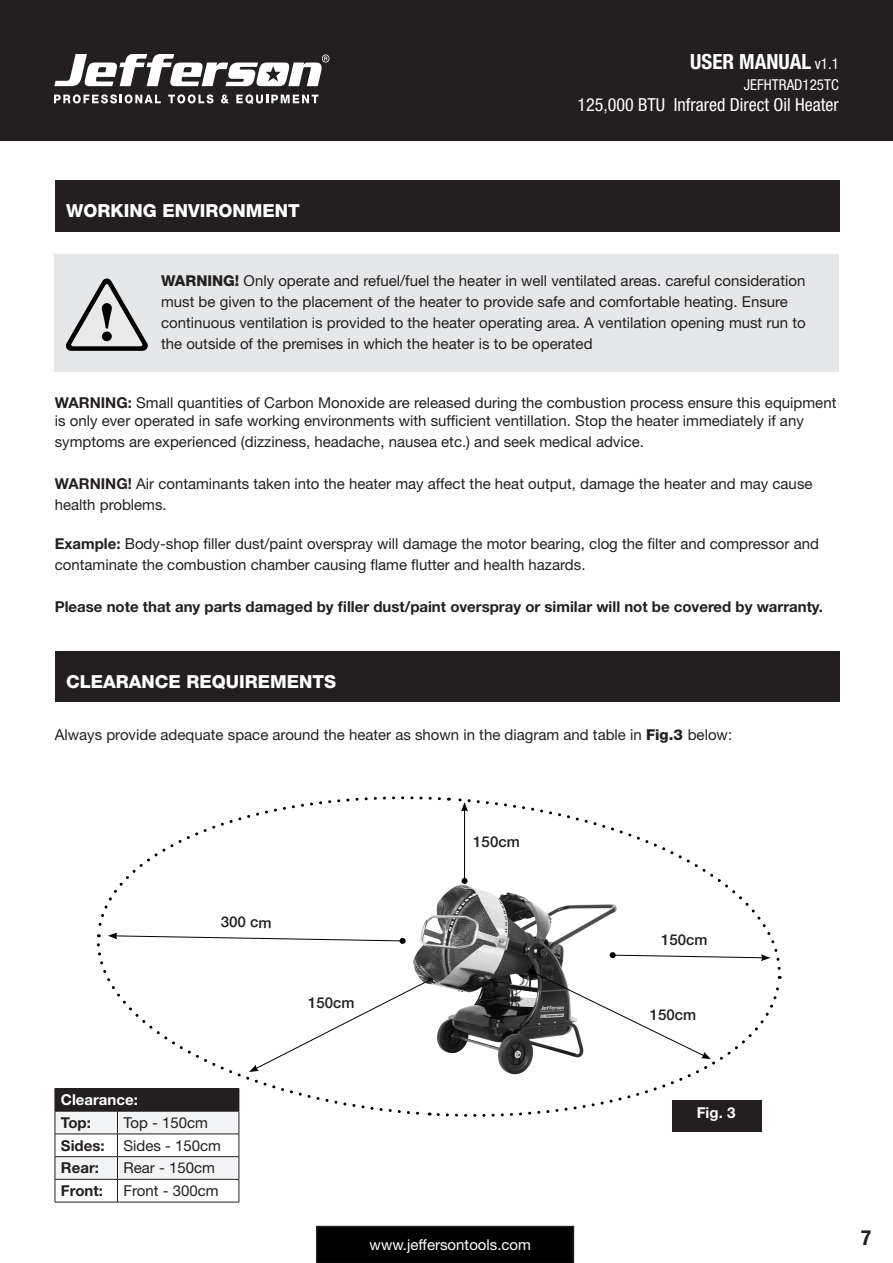
<style>
.page{position:relative;width:893px;height:1263px;background:#fff}
.page>*{position:absolute;margin:0;border:0;box-sizing:border-box;transform-origin:0 0}
.t1{font:700 condensed 21px "Helvetica Neue LT Std";color:#fff}
.t2{font:700 condensed 21px "Helvetica Neue LT Std";color:#231f20}
.t3{font:800 18px "Helvetica Neue LT Std";color:#fff}
.t4{font:condensed 18px "Helvetica Neue LT Std";color:#fff}
.t5{font:15px/21px "Helvetica Neue LT Std";color:#231f20}
.t6{font:700 15px "Helvetica Neue LT Std";color:#231f20}
.t7{font:500 15px "Helvetica Neue LT Std";color:#231f20}
.t8{font:15px "Helvetica Neue LT Std";color:#fff}
.t9{font:700 15px "Helvetica Neue LT Std";color:#fff}
.t10{font:condensed 15px "Helvetica Neue LT Std";color:#fff}
.s1{font-weight:400;font-size:15px}
.s2{font-weight:800}
.s3{font-weight:700}
</style>
<div class="page">
<div style="left:0;top:0;width:893px;height:141px;background:#231f20"></div>
<svg style="left:316px;top:1226px;width:258px;height:37px;background:#010101"></svg>
<svg style="left:54px;top:94px;width:107px;height:9px"></svg>
<svg style="left:168px;top:94px;width:45px;height:9px"></svg>
<svg style="left:221px;top:94px;width:8px;height:9px"></svg>
<svg style="left:236px;top:94px;width:82px;height:10px"></svg>
<svg style="left:54px;top:54px;width:275px;height:32px"></svg>
<div style="left:55px;top:180px;width:785px;height:51px;background:#231f20"></div>
<div style="left:55px;top:255px;width:784px;height:117px;background:#e6e7e9"></div>
<div style="left:55px;top:651px;width:785px;height:50px;background:#231f20"></div>
<hr style="left:55px;top:1088px;width:62px;height:1px;background:#231f20">
<svg style="left:55px;top:1089px;width:185px;height:113px"></svg>
<hr style="left:55px;top:1202px;width:62px;height:1px;background:#231f20">
<hr style="left:117px;top:1202px;width:122px;height:1px;background:#231f20">
<svg style="left:66px;top:278px;width:82px;height:73px"></svg>
<div style="left:102px;top:332px;width:10px;height:9px;background:#000001;border-radius:50%"></div>
<img style="left:420px;top:890px;width:109px;height:95px">
<svg style="left:108px;top:935px;width:298px;height:6px"></svg>
<svg style="left:529px;top:971px;width:37px;height:7px"></svg>
<div style="left:672px;top:1100px;width:90px;height:31px;background:#231f20"></div>
<svg style="left:435px;top:978px;width:347px;height:139px"></svg>
<svg style="left:450px;top:798px;width:331px;height:173px"></svg>
<svg style="left:97px;top:796px;width:346px;height:139px"></svg>
<svg style="left:95px;top:941px;width:333px;height:176px"></svg>
<p class="t3" style="left:66px;top:200px;width:235px">WORKING ENVIRONMENT</p>
<h1 class="t1" style="left:690px;top:49px;width:150px">USER MANUAL <span class="s1">v1.1</span></h1>
<p class="t10" style="left:744px;top:76px;width:96px">JEFHTRAD125TC</p>
<p class="t4" style="left:578px;top:94px;width:263px">125,000 BTU Infrared Direct Oil Heater</p>
<p class="t5" style="left:161px;top:270px;width:646px"><span class="s2">WARNING!</span> Only operate and refuel/fuel the heater in well ventilated areas. careful consideration must be given to the placement of the heater to provide safe and comfortable heating. Ensure continuous ventilation is provided to the heater operating area. A ventilation opening must run to the outside of the premises in which the heater is to be operated</p>
<p class="t5" style="left:55px;top:393px;width:783px;line-height:18px"><span class="s3">WARNING:</span> Small quantities of Carbon Monoxide are released during the combustion process ensure this equipment is only ever operated in safe working environments with sufficient ventillation. Stop the heater immediately if any</p>
<p class="t5" style="left:55px;top:431px;width:591px">symptoms are experienced (dizziness, headache, nausea etc.) and seek medical advice.</p>
<p class="t5" style="left:55px;top:473px;width:759px"><span class="s3">WARNING!</span> Air contaminants taken into the heater may affect the heat output, damage the heater and may cause health problems.</p>
<p class="t5" style="left:55px;top:533px;width:766px"><span class="s3">Example:</span> Body-shop filler dust/paint overspray will damage the motor bearing, clog the filter and compressor and contaminate the combustion chamber causing flame flutter and health hazards.</p>
<p class="t6" style="left:55px;top:597px;width:770px">Please note that any parts damaged by filler dust/paint overspray or similar will not be covered by warranty.</p>
<p class="t3" style="left:66px;top:671px;width:271px">CLEARANCE REQUIREMENTS</p>
<p class="t5" style="left:55px;top:724px;width:679px">Always provide adequate space around the heater as shown in the diagram and table in <span class="s2">Fig.3</span> below:</p>
<p class="t7" style="left:221px;top:913px;width:52px;rotate:1deg">300 cm</p>
<p class="t9" style="left:61px;top:1090px;width:78px">Clearance:</p>
<p class="t6" style="left:61px;top:1113px;width:32px">Top:</p>
<p class="t5" style="left:123px;top:1112px;width:86px">Top - 150cm</p>
<p class="t6" style="left:61px;top:1136px;width:45px">Sides:</p>
<p class="t5" style="left:123px;top:1134px;width:99px">Sides - 150cm</p>
<p class="t6" style="left:61px;top:1159px;width:40px">Rear:</p>
<p class="t5" style="left:123px;top:1157px;width:93px">Rear - 150cm</p>
<p class="t6" style="left:61px;top:1181px;width:43px">Front:</p>
<p class="t5" style="left:123px;top:1180px;width:97px">Front - 300cm</p>
<p class="t7" style="left:308px;top:994px;width:48px">150cm</p>
<p class="t7" style="left:473px;top:832px;width:48px">150cm</p>
<p class="t8" style="left:370px;top:1235px;width:163px">www.jeffersontools.com</p>
<p class="t7" style="left:661px;top:931px;width:48px">150cm</p>
<p class="t7" style="left:650px;top:1006px;width:48px">150cm</p>
<p class="t9" style="left:697px;top:1104px;width:40px">Fig. 3</p>
<h1 class="t2" style="left:861px;top:1225px;width:12px">7</h1>
</div>
